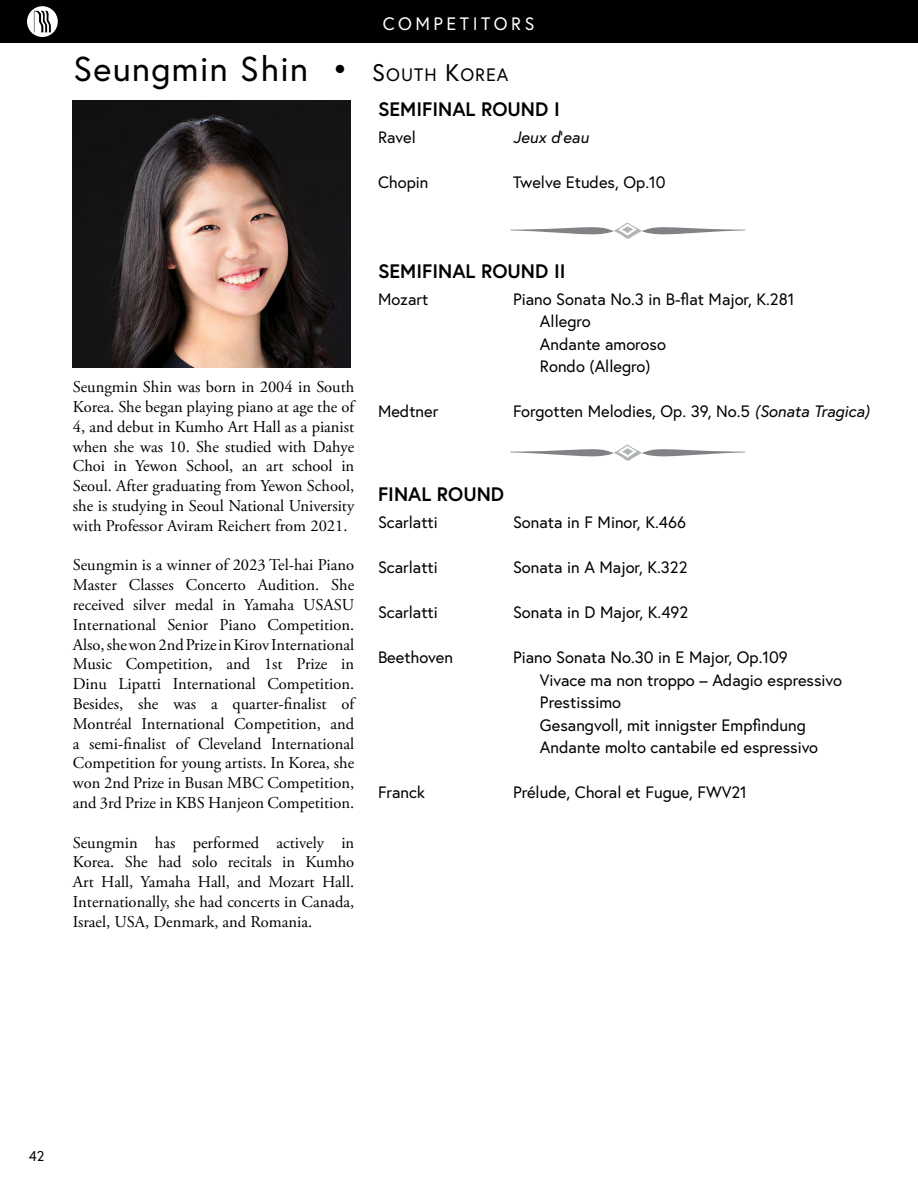
<style>
.page{position:relative;width:918px;height:1188px;background:#fff}
.page>*{position:absolute;margin:0;border:0;box-sizing:border-box;transform-origin:0 0}
.t1{font:34.5px "Europa";letter-spacing:.04em;color:#000}
.t2{font:700 19.5px "Europa";color:#000}
.t3{font:18px "Europa";letter-spacing:.195em;color:#fff}
.t4{font:16.5px/19.8px "Adobe Garamond Pro";color:#000;text-align:justify}
.t5{font:16.5px/22.5px "Europa";color:#000}
.t6{font:italic 16.5px "Europa";color:#000}
.t7{font:14.25px "Europa";color:#000}
.s1{font-size:24px}
.s2{font-size:18px}
.s3{font-style:normal}
.s4{font-style:italic}
</style>
<div class="page">
<div style="left:0;top:0;width:918px;height:43px;background:#000"></div>
<svg style="left:27px;top:6px;width:31px;height:31px"></svg>
<svg style="left:34px;top:11px;width:17px;height:21px"></svg>
<img style="left:73px;top:100px;width:278px;height:268px">
<svg style="left:510px;top:223px;width:235px;height:16px"></svg>
<svg style="left:510px;top:445px;width:235px;height:16px"></svg>
<p class="t3" style="left:383px;top:12px;width:153px">COMPETITORS</p>
<h1 class="t1" style="left:73px;top:47px;width:437px">Seungmin Shin • <span class="s1">S</span><span class="s2">OUTH</span> <span class="s1">K</span><span class="s2">OREA</span></h1>
<p class="t2" style="left:378px;top:96px;width:183px">SEMIFINAL ROUND I</p>
<p class="t5" style="left:378px;top:125px;width:39px">Ravel</p>
<p class="t6" style="left:513px;top:126px;width:77px">Jeux d<span class="s3">’</span>eau</p>
<p class="t5" style="left:378px;top:170px;width:52px">Chopin</p>
<p class="t5" style="left:513px;top:170px;width:154px">Twelve Etudes, Op.10</p>
<p class="t4" style="left:73px;top:378px;width:283px">Seungmin Shin was born in 2004 in South Korea. She began playing piano at age the of 4, and debut in Kumho Art Hall as a pianist when she was 10. She studied with Dahye Choi in Yewon School, an art school in Seoul. After graduating from Yewon School, she is studying in Seoul National University with Professor Aviram Reichert from 2021.</p>
<p class="t4" style="left:73px;top:556px;width:283px">Seungmin is a winner of 2023 Tel-hai Piano Master Classes Concerto Audition. She received silver medal in Yamaha USASU International Senior Piano Competition.<br>Also, she won 2nd Prize in Kirov International Music Competition, and 1st Prize in Dinu Lipatti International Competition.<br>Besides, she was a quarter-finalist of Montréal International Competition, and a semi-finalist of Cleveland International Competition for young artists. In Korea, she won 2nd Prize in Busan MBC Competition, and 3rd Prize in KBS Hanjeon Competition.</p>
<p class="t4" style="left:73px;top:833px;width:283px">Seungmin has performed actively in Korea. She had solo recitals in Kumho Art Hall, Yamaha Hall, and Mozart Hall.<br>Internationally, she had concerts in Canada, Israel, USA, Denmark, and Romania.</p>
<p class="t2" style="left:378px;top:258px;width:189px">SEMIFINAL ROUND II</p>
<p class="t5" style="left:378px;top:287px;width:52px">Mozart</p>
<p class="t5" style="left:540px;top:287px;width:256px;text-indent:-27px">Piano Sonata No.3 in B-flat Major, K.281<br>Allegro<br>Andante amoroso<br>Rondo (Allegro)</p>
<p class="t5" style="left:378px;top:400px;width:62px">Medtner</p>
<p class="t5" style="left:513px;top:400px;width:358px">Forgotten Melodies, Op. 39, No.5 <span class="s4">(Sonata Tragica)</span></p>
<p class="t2" style="left:378px;top:481px;width:128px">FINAL ROUND</p>
<p class="t5" style="left:378px;top:511px;width:61px">Scarlatti</p>
<p class="t5" style="left:513px;top:511px;width:175px">Sonata in F Minor, K.466</p>
<p class="t5" style="left:378px;top:556px;width:61px">Scarlatti</p>
<p class="t5" style="left:513px;top:556px;width:176px">Sonata in A Major, K.322</p>
<p class="t5" style="left:378px;top:601px;width:61px">Scarlatti</p>
<p class="t5" style="left:513px;top:601px;width:177px">Sonata in D Major, K.492</p>
<p class="t5" style="left:378px;top:646px;width:77px">Beethoven</p>
<p class="t5" style="left:540px;top:646px;width:304px;text-indent:-27px">Piano Sonata No.30 in E Major, Op.109<br>Vivace ma non troppo – Adagio espressivo Prestissimo<br>Gesangvoll, mit innigster Empfindung Andante molto cantabile ed espressivo</p>
<p class="t5" style="left:378px;top:781px;width:49px">Franck</p>
<p class="t5" style="left:513px;top:781px;width:235px">Prélude, Choral et Fugue, FWV21</p>
<p class="t7" style="left:29px;top:1147px;width:17px">42</p>
</div>
